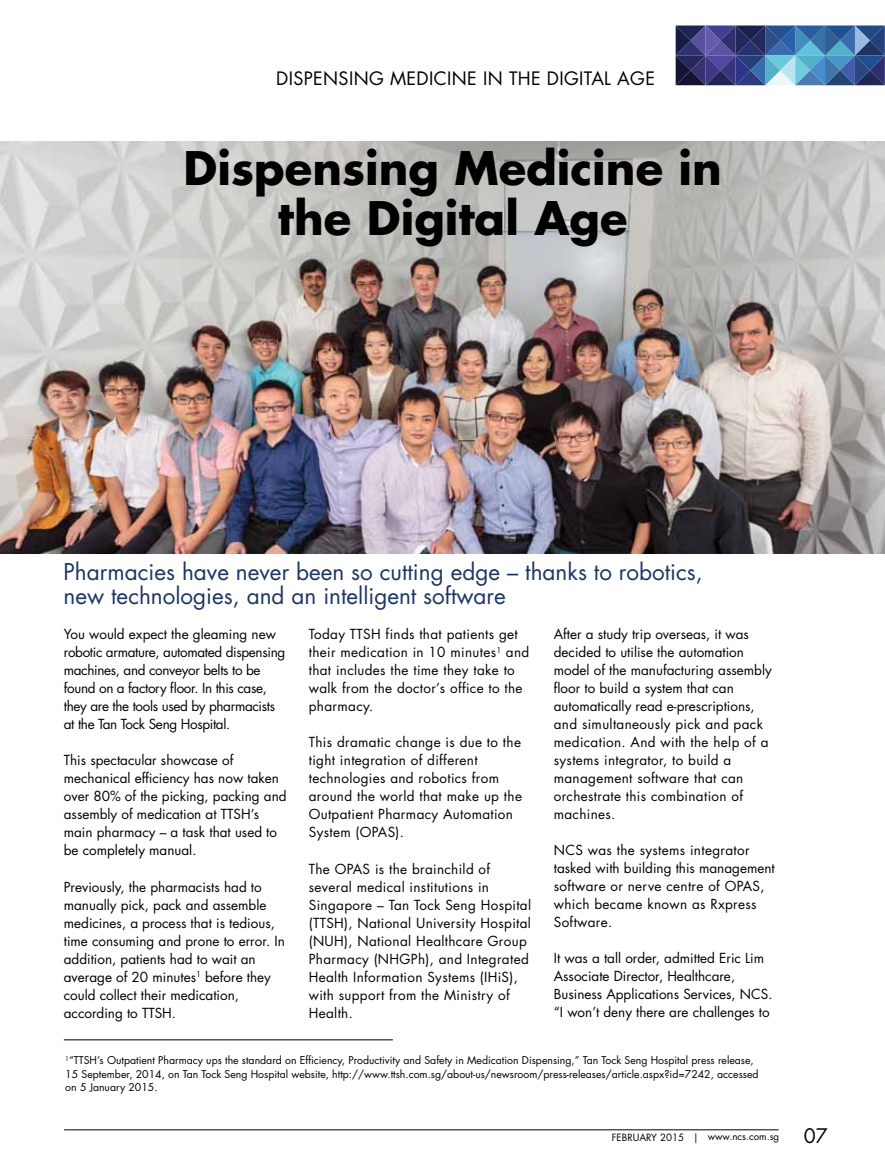
<style>
.page{position:relative;width:885px;height:1170px;background:#fff}
.page>*{position:absolute;margin:0;border:0;box-sizing:border-box;transform-origin:0 0}
.t1{font:700 45px/49.5px "Futura";color:#000;text-align:center}
.t2{font:22.5px/24px "Futura";color:#1c3664}
.t3{font:19.5px "Futura";color:#000}
.t4{font:18px "Futura";letter-spacing:.02em;color:#000}
.t5{font:13.5px/18px "Futura";letter-spacing:.025em;color:#000}
.t6{font:13.5px/18px "Futura";color:#000}
.t7{font:13.5px/18px "Futura";letter-spacing:-.025em;color:#000}
.t8{font:10.5px/13.5px "Futura";color:#000}
.t9{font:9.75px "Futura";color:#000}
</style>
<div class="page">
<svg style="left:675px;top:26px;width:210px;height:59px;background:#456396"></svg>
<img style="left:1px;top:141px;width:883px;height:413px">
<hr style="left:64px;top:1039px;width:329px;height:1px;background:#000">
<hr style="left:64px;top:1129px;width:714px;height:1px;background:#000">
<h3 class="t4" style="left:276px;top:67px;width:60px">Dispensing</h3>
<h3 class="t4" style="left:390px;top:67px;width:37px">Medicin</h3>
<h3 class="t4" style="left:467px;top:67px;width:102px">e in the Digit</h3>
<h3 class="t4" style="left:591px;top:67px;width:65px">al Age</h3>
<h1 class="t1" style="left:183px;top:143px;width:539px">Dispensing Medicine in the Digital Age</h1>
<h2 class="t2" style="left:64px;top:560px;width:640px">Pharmacies have never been so cutting edge – thanks to robotics, new technologies, and an intelligent software</h2>
<p class="t7" style="left:64px;top:625px;width:223px">You would expect the gleaming new robotic armature, automated dispensing machines, and conveyor belts to be found on a factory floor. In this case, they are the tools used by pharmacists at the Tan Tock Seng Hospital.</p>
<p class="t6" style="left:64px;top:751px;width:224px">This spectacular showcase of mechanical efficiency has now taken over 80% of the picking, packing and assembly of medication at TTSH’s main pharmacy – a task that used to be completely manual.</p>
<p class="t6" style="left:64px;top:877px;width:222px">Previously, the pharmacists had to manually pick, pack and assemble medicines, a process that is tedious, time consuming and prone to error. In addition, patients had to wait an average of 20 minutes<sup>1</sup> before they could collect their medication, according to TTSH.</p>
<p class="t5" style="left:309px;top:625px;width:222px">Today TTSH finds that patients get their medication in 10 minutes<sup>1</sup> and that includes the time they take to walk from the doctor’s office to the pharmacy.</p>
<p class="t5" style="left:309px;top:733px;width:215px">This dramatic change is due to the tight integration of different technologies and robotics from around the world that make up the<br>Outpatient Pharmacy Automation<br>System (OPAS).</p>
<p class="t5" style="left:309px;top:859px;width:224px">The OPAS is the brainchild of several medical institutions in<br>Singapore – Tan Tock Seng Hospital (TTSH), National University Hospital (NUH), National Healthcare Group<br>Pharmacy (NHGPh), and Integrated<br>Health Information Systems (IHiS), with support from the Ministry of<br>Health.</p>
<p class="t5" style="left:553px;top:625px;width:219px">After a study trip overseas, it was decided to utilise the automation model of the manufacturing assembly floor to build a system that can automatically read e-prescriptions, and simultaneously pick and pack medication. And with the help of a systems integrator, to build a management software that can orchestrate this combination of machines.</p>
<p class="t5" style="left:553px;top:841px;width:222px">NCS was the systems integrator tasked with building this management software or nerve centre of OPAS, which became known as Rxpress<br>Software.</p>
<p class="t6" style="left:553px;top:949px;width:220px">It was a tall order, admitted Eric Lim Associate Director, Healthcare, Business Applications Services, NCS. “I won’t deny there are challenges to</p>
<p class="t8" style="left:65px;top:1053px;width:694px"><sup>1</sup>“TTSH’s Outpatient Pharmacy ups the standard on Efficiency, Productivity and Safety in Medication Dispensing,” Tan Tock Seng Hospital press release,<br>15 September, 2014, on Tan Tock Seng Hospital website, http://www.ttsh.com.sg/about-us/newsroom/press-releases/article.aspx?id=7242, accessed on 5 January 2015.</p>
<p class="t9" style="left:612px;top:1130px;width:169px">february 2015 | www.ncs.com.sg</p>
<h3 class="t3" style="left:803px;top:1122px;width:26px">07</h3>
</div>
